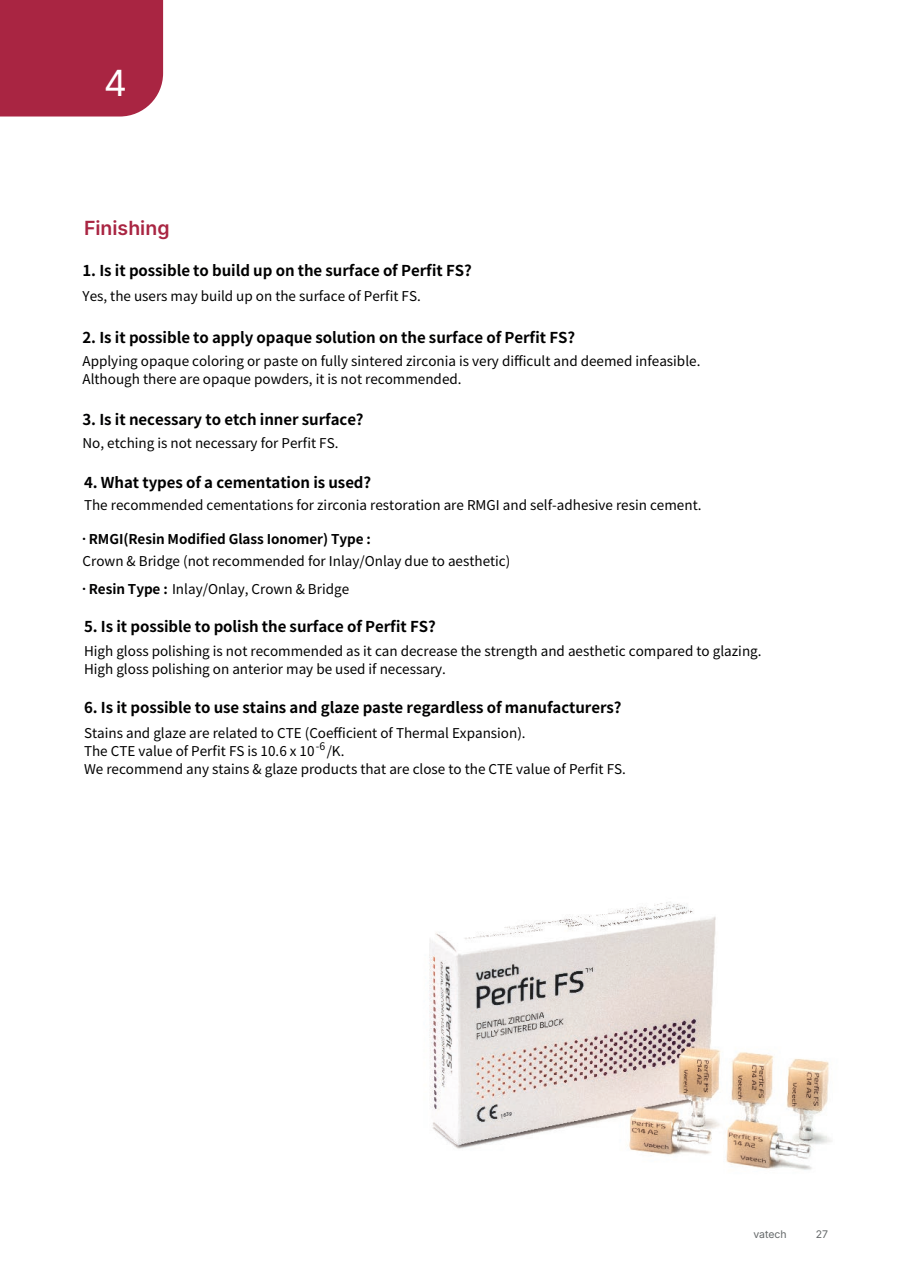
<style>
.page{position:relative;width:910px;height:1280px;background:#fff}
.page>*{position:absolute;margin:0;border:0;box-sizing:border-box;transform-origin:0 0}
.t1{font:36px "Inter";color:#fff}
.t2{font:600 19.5px "Inter";color:#a92542}
.t3{font:700 15px "Noto Sans CJ Kkr";letter-spacing:-.005em;color:#000001}
.t4{font:13.5px/18px "Noto Sans CJ Kkr";color:#000001}
.t5{font:700 13.5px "Noto Sans CJ Kkr";letter-spacing:-.005em;color:#000001}
.t6{font:10.5px "Inter";color:#646869}
.t7{font:10.5px "Noto Sans CJ Kkr";color:#000001}
.t8{font:italic 700 4.5px "Nanum Gothic";color:#2e3035;scale:1.04 1}
.s1{font-weight:700}
</style>
<div class="page">
<img style="left:429px;top:902px;width:403px;height:268px">
<div style="left:500px;top:1111px;width:12px;height:7px;background:#e5e0de"></div>
<div style="left:0;top:0;width:163px;height:117px;background:#a92542"></div>
<h1 class="t1" style="left:104px;top:56px;width:25px">4</h1>
<h2 class="t2" style="left:84px;top:214px;width:87px">Finishing</h2>
<p class="t3" style="left:83px;top:262px;width:391px">1. Is it possible to build up on the surface of Perfit FS?</p>
<p class="t4" style="left:83px;top:287px;width:340px">Yes, the users may build up on the surface of Perfit FS.</p>
<p class="t3" style="left:83px;top:329px;width:494px">2. Is it possible to apply opaque solution on the surface of Perfit FS?</p>
<p class="t4" style="left:83px;top:353px;width:619px">Applying opaque coloring or paste on fully sintered zirconia is very difficult and deemed infeasible.<br>Although there are opaque powders, it is not recommended.</p>
<p class="t3" style="left:83px;top:411px;width:283px">3. Is it necessary to etch inner surface?</p>
<p class="t4" style="left:83px;top:435px;width:257px">No, etching is not necessary for Perfit FS.</p>
<p class="t3" style="left:84px;top:474px;width:289px">4. What types of a cementation is used?</p>
<p class="t4" style="left:84px;top:497px;width:619px">The recommended cementations for zirconia restoration are RMGI and self-adhesive resin cement.</p>
<p class="t5" style="left:83px;top:531px;width:290px">〮 RMGI(Resin Modified Glass Ionomer) Type :</p>
<p class="t4" style="left:83px;top:548px;width:429px;line-height:27.5px">Crown &amp; Bridge (not recommended for Inlay/Onlay due to aesthetic)<span class="s1">〮 Resin Type :</span> Inlay/Onlay, Crown &amp; Bridge</p>
<p class="t3" style="left:84px;top:618px;width:353px">5. Is it possible to polish the surface of Perfit FS?</p>
<p class="t4" style="left:84px;top:642px;width:679px">High gloss polishing is not recommended as it can decrease the strength and aesthetic compared to glazing.<br>High gloss polishing on anterior may be used if necessary.</p>
<p class="t3" style="left:84px;top:699px;width:539px">6. Is it possible to use stains and glaze paste regardless of manufacturers?</p>
<p class="t4" style="left:84px;top:724px;width:543px">Stains and glaze are related to CTE (Coefficient of Thermal Expansion).<br>The CTE value of Perfit FS is 10.6 x 10 /K.<br>We recommend any stains &amp; glaze products that are close to the CTE value of Perfit FS.</p>
<p class="t7" style="left:316px;top:740px;width:11px">-6</p>
<p class="t8" style="left:500px;top:1114px;width:13px;rotate:-12deg">1639</p>
<p class="t6" style="left:753px;top:1226px;width:35px">vatech</p>
<p class="t6" style="left:816px;top:1226px;width:14px">27</p>
</div>
